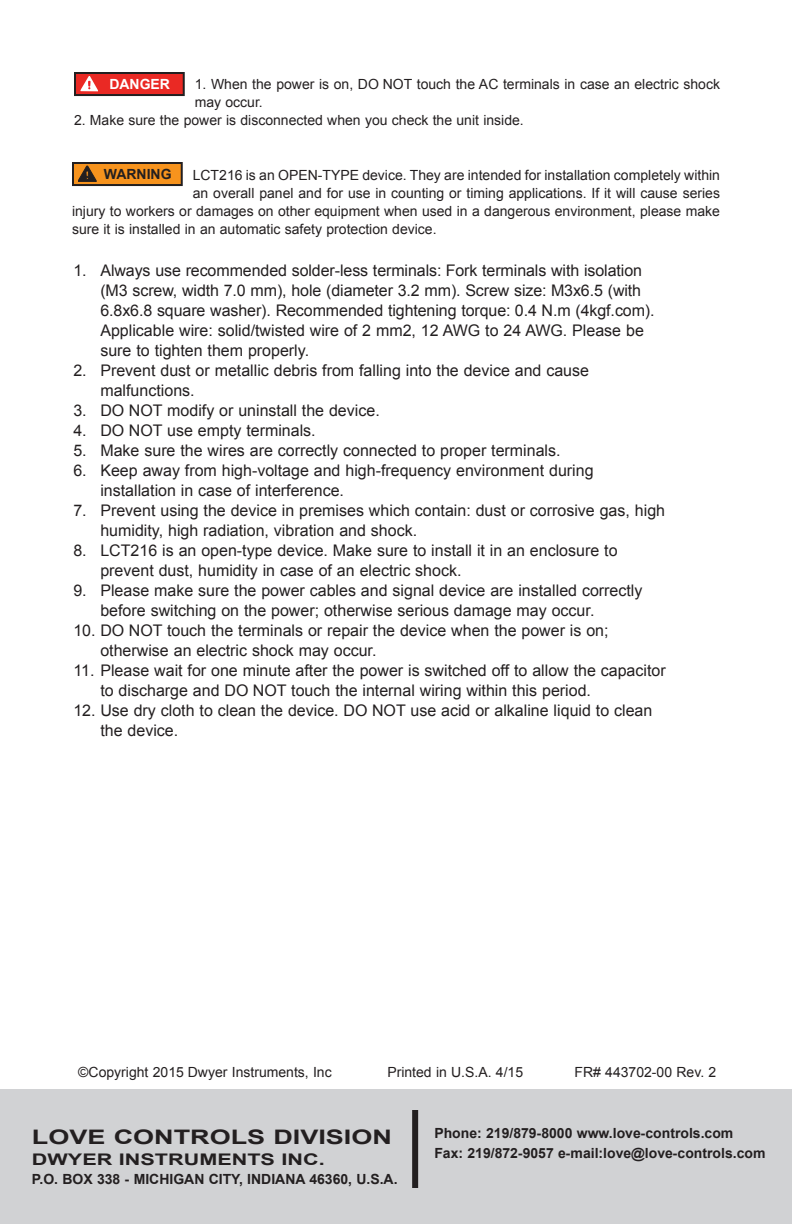
<style>
.page{position:relative;width:792px;height:1224px;background:#fff}
.page>*{position:absolute;margin:0;border:0;box-sizing:border-box;transform-origin:0 0}
.t1{font:700 20px "Arial";color:#231f20;scale:1.35 1}
.t2{font:16px/20px "Arial";color:#231f20}
.t3{font:700 16px "Arial";color:#231f20;scale:1.35 1}
.t4{font:14px/18px "Arial";color:#231f20}
.t5{font:700 14px/20px "Arial";color:#231f20}
.t6{font:700 14px "Arial";color:#fff}
</style>
<div class="page">
<div style="left:0;top:1089px;width:792px;height:135px;background:#d1d2d4"></div>
<div style="left:412px;top:1110px;width:6px;height:78px;background:#231f20"></div>
<div style="left:73px;top:163px;width:109px;height:22px;background:#f7931d"></div>
<div style="left:72px;top:162px;width:111px;height:24px;border:2px solid #231f20"></div>
<svg style="left:78px;top:166px;width:19px;height:16px"></svg>
<div style="left:75px;top:73px;width:109px;height:22px;background:#ea2924"></div>
<div style="left:74px;top:72px;width:111px;height:24px;border:2px solid #231f20"></div>
<svg style="left:80px;top:76px;width:18px;height:16px"></svg>
<p class="t4" style="left:195px;top:75px;width:527px">1. When the power is on, DO NOT touch the AC terminals in case an electric shock may occur.</p>
<p class="t4" style="left:74px;top:111px;width:451px">2. Make sure the power is disconnected when you check the unit inside.</p>
<p class="t6" style="left:109px;top:76px;width:62px">DANGER</p>
<p class="t5" style="left:104px;top:164px;width:69px">WARNING</p>
<p class="t4" style="left:193px;top:166px;width:529px">LCT216 is an OPEN-TYPE device. They are intended for installation completely within</p>
<p class="t4" style="left:193px;top:184px;width:529px">an overall panel and for use in counting or timing applications. If it will cause series</p>
<p class="t4" style="left:72px;top:202px;width:650px">injury to workers or damages on other equipment when used in a dangerous environment, please make</p>
<p class="t4" style="left:72px;top:220px;width:366px">sure it is installed in an automatic safety protection device.</p>
<p class="t2" style="left:100px;top:261px;width:556px;text-indent:-27px">1. Always use recommended solder-less terminals: Fork terminals with isolation (M3 screw, width 7.0 mm), hole (diameter 3.2 mm). Screw size: M3x6.5 (with 6.8x6.8 square washer). Recommended tightening torque: 0.4 N.m (4kgf.com).<br>Applicable wire: solid/twisted wire of 2 mm2, 12 AWG to 24 AWG. Please be sure to tighten them properly.</p>
<p class="t2" style="left:100px;top:361px;width:490px;text-indent:-27px">2. Prevent dust or metallic debris from falling into the device and cause malfunctions.</p>
<p class="t2" style="left:73px;top:401px;width:308px">3. DO NOT modify or uninstall the device.</p>
<p class="t2" style="left:73px;top:421px;width:244px">4. DO NOT use empty terminals.</p>
<p class="t2" style="left:73px;top:441px;width:489px">5. Make sure the wires are correctly connected to proper terminals.</p>
<p class="t2" style="left:100px;top:461px;width:495px;text-indent:-27px">6. Keep away from high-voltage and high-frequency environment during installation in case of interference.</p>
<p class="t2" style="left:100px;top:501px;width:566px;text-indent:-27px">7. Prevent using the device in premises which contain: dust or corrosive gas, high humidity, high radiation, vibration and shock.</p>
<p class="t2" style="left:100px;top:541px;width:519px;text-indent:-27px">8. LCT216 is an open-type device. Make sure to install it in an enclosure to prevent dust, humidity in case of an electric shock.</p>
<p class="t2" style="left:100px;top:581px;width:544px;text-indent:-27px">9. Please make sure the power cables and signal device are installed correctly before switching on the power; otherwise serious damage may occur.</p>
<p class="t2" style="left:100px;top:621px;width:510px;text-indent:-27px">10. DO NOT touch the terminals or repair the device when the power is on; otherwise an electric shock may occur.</p>
<p class="t2" style="left:100px;top:661px;width:567px;text-indent:-27px">11. Please wait for one minute after the power is switched off to allow the capacitor to discharge and DO NOT touch the internal wiring within this period.</p>
<p class="t2" style="left:100px;top:701px;width:553px;text-indent:-27px">12. Use dry cloth to clean the device. DO NOT use acid or alkaline liquid to clean the device.</p>
<p class="t4" style="left:78px;top:1063px;width:255px">©Copyright 2015 Dwyer Instruments, Inc</p>
<p class="t4" style="left:387px;top:1063px;width:137px">Printed in U.S.A. 4/15</p>
<p class="t4" style="left:575px;top:1063px;width:143px">FR# 443702-00 Rev. 2</p>
<p class="t1" style="left:32px;top:1126px;width:268px">LOVE CONTROLS DIVISION</p>
<p class="t3" style="left:32px;top:1151px;width:218px">DWYER INSTRUMENTS INC.</p>
<p class="t5" style="left:32px;top:1169px;width:367px">P.O. BOX 338 - MICHIGAN CITY, INDIANA 46360, U.S.A.</p>
<p class="t5" style="left:434px;top:1123px;width:333px">Phone: 219/879-8000 www.love-controls.com<br>Fax: 219/872-9057 e-mail:love@love-controls.com</p>
</div>
